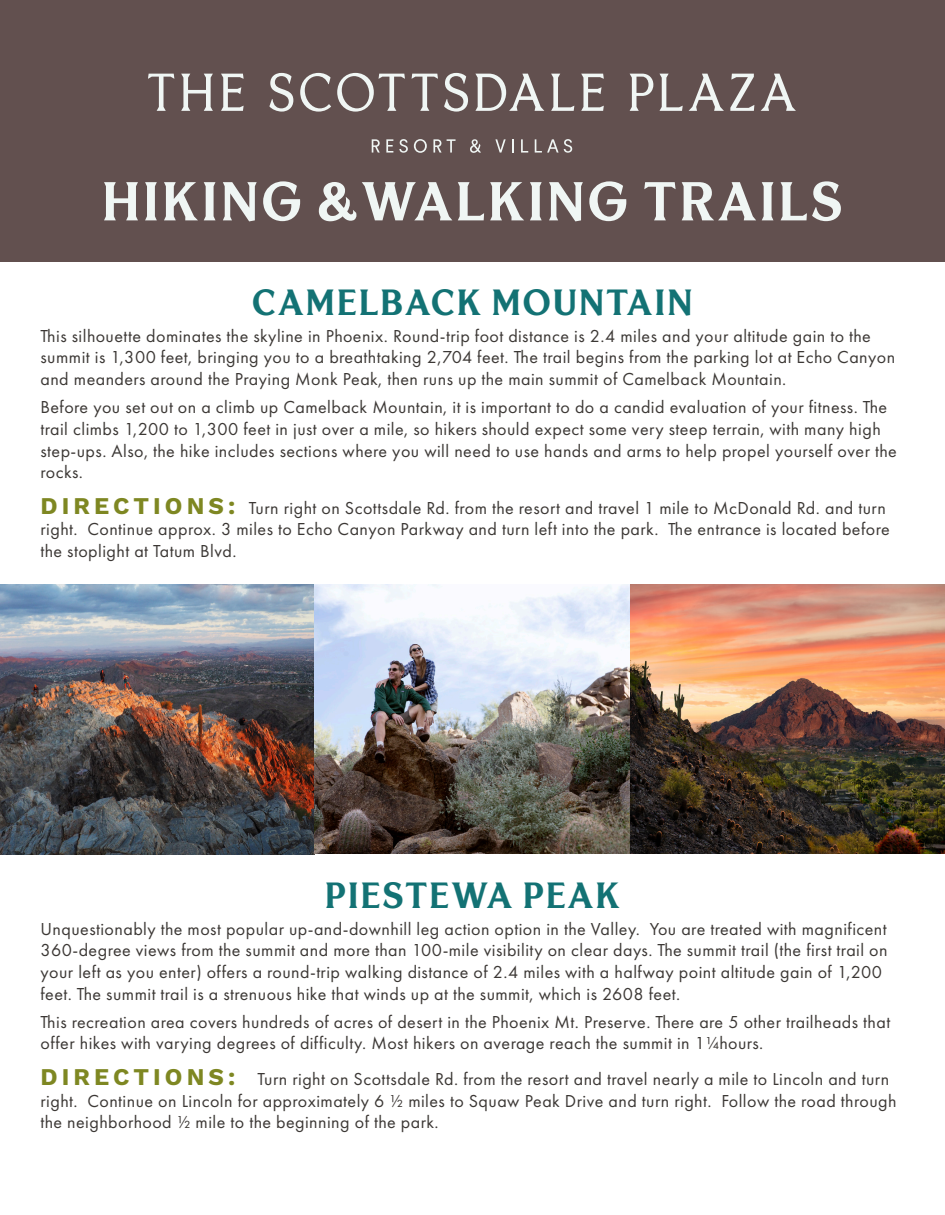
<style>
.page{position:relative;width:945px;height:1215px;background:#fff}
.page>*{position:absolute;margin:0;border:0;box-sizing:border-box;transform-origin:0 0}
.t1{font:700 54px "Bianco Serif";letter-spacing:.01em;color:#f0f6f4}
.t2{font:700 36px "Bianco Serif";letter-spacing:.01em;color:#137274}
.Body_Text{font:18px/21.6px "Futura PT";letter-spacing:.025em;color:#3c3835}
.s1{font-family:"Work Sans";font-size:24px;color:#7e8722}
</style>
<div class="page">
<img style="left:0;top:584px;width:944px;height:270px">
<div style="left:0;top:0;width:945px;height:261px;background:#62504f"></div>
<svg style="left:148px;top:74px;width:26px;height:37px"></svg>
<svg style="left:181px;top:74px;width:32px;height:37px"></svg>
<svg style="left:221px;top:74px;width:23px;height:37px"></svg>
<svg style="left:269px;top:73px;width:24px;height:39px"></svg>
<svg style="left:300px;top:73px;width:31px;height:39px"></svg>
<svg style="left:337px;top:73px;width:68px;height:39px"></svg>
<svg style="left:412px;top:74px;width:26px;height:37px"></svg>
<svg style="left:444px;top:73px;width:24px;height:39px"></svg>
<svg style="left:475px;top:74px;width:69px;height:37px"></svg>
<svg style="left:551px;top:74px;width:23px;height:37px"></svg>
<svg style="left:581px;top:74px;width:23px;height:37px"></svg>
<svg style="left:630px;top:74px;width:23px;height:37px"></svg>
<svg style="left:659px;top:74px;width:24px;height:37px"></svg>
<svg style="left:689px;top:74px;width:35px;height:37px"></svg>
<svg style="left:730px;top:74px;width:24px;height:37px"></svg>
<svg style="left:761px;top:74px;width:35px;height:37px"></svg>
<svg style="left:372px;top:139px;width:8px;height:14px"></svg>
<svg style="left:386px;top:139px;width:7px;height:14px"></svg>
<svg style="left:399px;top:139px;width:9px;height:14px"></svg>
<svg style="left:414px;top:139px;width:13px;height:14px"></svg>
<svg style="left:433px;top:139px;width:23px;height:14px"></svg>
<svg style="left:470px;top:139px;width:11px;height:14px"></svg>
<svg style="left:495px;top:139px;width:11px;height:14px"></svg>
<svg style="left:512px;top:139px;width:2px;height:14px"></svg>
<svg style="left:521px;top:139px;width:7px;height:14px"></svg>
<svg style="left:535px;top:139px;width:37px;height:14px"></svg>
<p class="t1" style="left:101px;top:167px;width:744px">HIKING &amp;WALKING TRAILS</p>
<p class="t2" style="left:252px;top:279px;width:443px">CAMELBACK MOUNTAIN</p>
<p class="Body_Text" style="left:40px;top:325px;width:856px">This silhouette dominates the skyline in Phoenix. Round-trip foot distance is 2.4 miles and your altitude gain to the summit is 1,300 feet, bringing you to a breathtaking 2,704 feet. The trail begins from the parking lot at Echo Canyon and meanders around the Praying Monk Peak, then runs up the main summit of Camelback Mountain.</p>
<p class="Body_Text" style="left:40px;top:396px;width:858px">Before you set out on a climb up Camelback Mountain, it is important to do a candid evaluation of your fitness. The trail climbs 1,200 to 1,300 feet in just over a mile, so hikers should expect some very steep terrain, with many high step-ups. Also, the hike includes sections where you will need to use hands and arms to help propel yourself over the rocks.</p>
<p class="Body_Text" style="left:40px;top:497px;width:851px"><span class="s1">DIRECTIONS:</span> Turn right on Scottsdale Rd. from the resort and travel 1 mile to McDonald Rd. and turn right. Continue approx. 3 miles to Echo Canyon Parkway and turn left into the park. The entrance is located before the stoplight at Tatum Blvd.</p>
<p class="t2" style="left:324px;top:872px;width:298px">PIESTEWA PEAK</p>
<p class="Body_Text" style="left:40px;top:918px;width:849px">Unquestionably the most popular up-and-downhill leg action option in the Valley. You are treated with magnificent 360-degree views from the summit and more than 100-mile visibility on clear days. The summit trail (the first trail on your left as you enter) offers a round-trip walking distance of 2.4 miles with a halfway point altitude gain of 1,200 feet. The summit trail is a strenuous hike that winds up at the summit, which is 2608 feet.</p>
<p class="Body_Text" style="left:40px;top:1011px;width:851px">This recreation area covers hundreds of acres of desert in the Phoenix Mt. Preserve. There are 5 other trailheads that offer hikes with varying degrees of difficulty. Most hikers on average reach the summit in 1¼hours.</p>
<p class="Body_Text" style="left:40px;top:1068px;width:858px"><span class="s1">DIRECTIONS:</span> Turn right on Scottsdale Rd. from the resort and travel nearly a mile to Lincoln and turn right. Continue on Lincoln for approximately 6 ½ miles to Squaw Peak Drive and turn right. Follow the road through the neighborhood ½ mile to the beginning of the park.</p>
</div>
